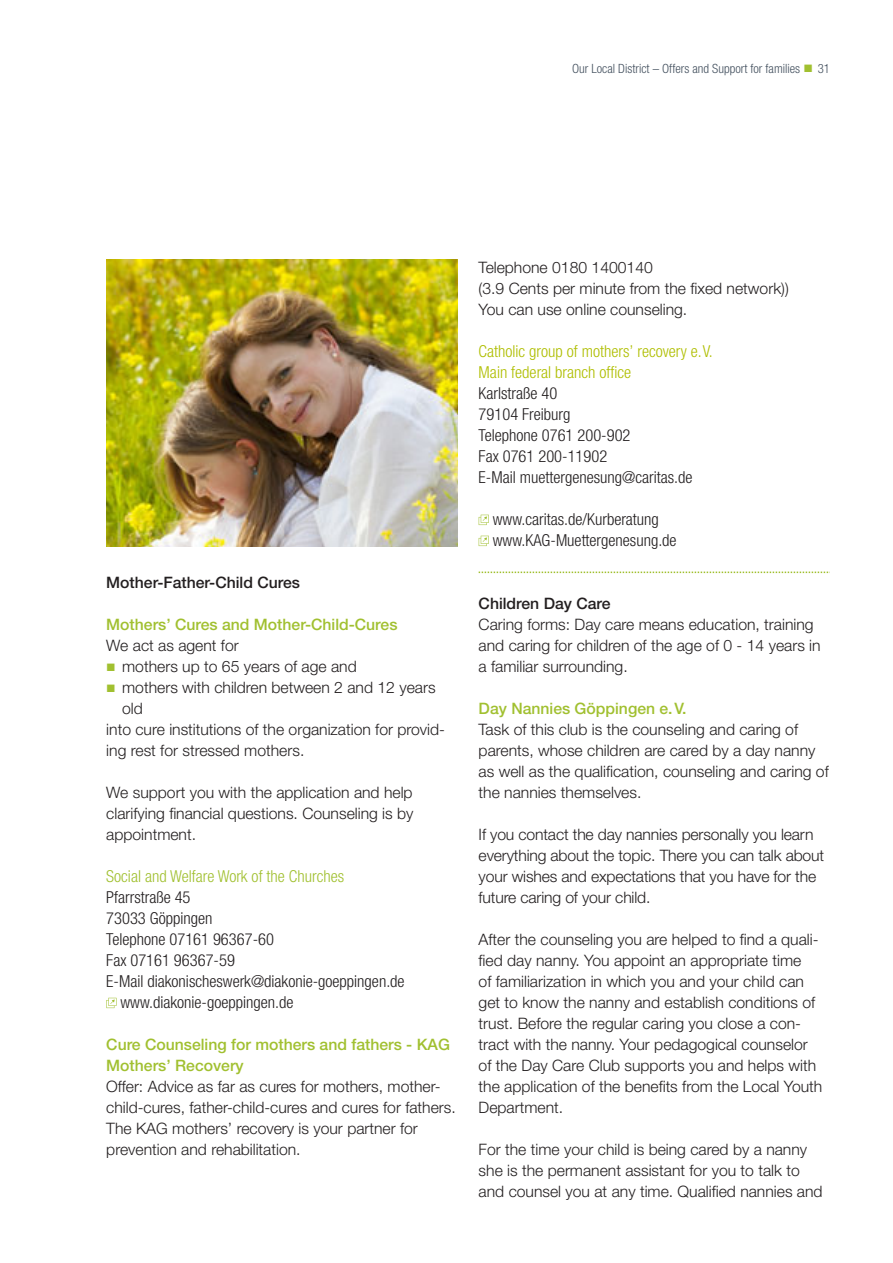
<style>
.page{position:relative;width:893px;height:1263px;background:#fff}
.page>*{position:absolute;margin:0;border:0;box-sizing:border-box;transform-origin:0 0}
.t1{font:300 condensed 16.5px/21px "Helvetica Neue LT Std";color:#231f20}
.t2{font:300 condensed 16.5px/21px "Helvetica Neue LT Std";color:#afbe00}
.t3{font:300 condensed 16.5px "Helvetica Neue LT Std";color:#a1c030}
.t4{font:300 15.75px/21px "Helvetica Neue LT";color:#231f20}
.t5{font:500 15.75px/21px "Helvetica Neue LT";color:#a1c030}
.t6{font:500 15.75px "Helvetica Neue LT";color:#231f20}
.t7{font:300 condensed 12.75px "Helvetica Neue LT Std";color:#44515f}
.s1{color:#a1c030}
</style>
<div class="page">
<svg style="left:106px;top:998px;width:11px;height:10px"></svg>
<svg style="left:479px;top:515px;width:10px;height:10px"></svg>
<svg style="left:479px;top:536px;width:10px;height:10px"></svg>
<svg style="left:479px;top:572px;width:351px;height:1px"></svg>
<img style="left:106px;top:259px;width:352px;height:287px">
<p class="t7" style="left:572px;top:61px;width:259px">Our Local District – Offers and Support for families <span class="s1">■</span> 31</p>
<p class="t6" style="left:106px;top:573px;width:195px">Mother-Father-Child Cures</p>
<p class="t5" style="left:106px;top:614px;width:293px">Mothers’ Cures and Mother-Child-Cures</p>
<p class="t4" style="left:106px;top:635px;width:134px">We act as agent for</p>
<p class="t4" style="left:106px;top:656px;width:252px"><span class="s1">■</span> mothers up to 65 years of age and</p>
<p class="t4" style="left:106px;top:677px;width:331px"><span class="s1">■</span> mothers with children between 2 and 12 years</p>
<p class="t4" style="left:122px;top:698px;width:22px">old</p>
<p class="t4" style="left:106px;top:719px;width:340px">into cure institutions of the organization for provid-</p>
<p class="t4" style="left:106px;top:740px;width:200px">ing rest for stressed mothers.</p>
<p class="t4" style="left:106px;top:782px;width:309px;text-align:justify">We support you with the application and help clarifying financial questions. Counseling is by appointment.</p>
<p class="t3" style="left:106px;top:867px;width:239px">Social and Welfare Work of the Churches</p>
<p class="t1" style="left:106px;top:887px;width:86px">Pfarrstraße 45</p>
<p class="t1" style="left:106px;top:908px;width:108px">73033 Göppingen</p>
<p class="t1" style="left:106px;top:929px;width:169px">Telephone 07161 96367-60</p>
<p class="t1" style="left:106px;top:950px;width:130px">Fax 07161 96367-59</p>
<p class="t1" style="left:106px;top:971px;width:300px">E-Mail diakonischeswerk@diakonie-goeppingen.de</p>
<p class="t1" style="left:120px;top:992px;width:175px">www.diakonie-goeppingen.de</p>
<p class="t5" style="left:106px;top:1034px;width:345px">Cure Counseling for mothers and fathers - KAG<br>Mothers’ Recovery</p>
<p class="t4" style="left:106px;top:1076px;width:351px">Offer: Advice as far as cures for mothers, mother&shy;child-cures, father-child-cures and cures for fathers.<br>The KAG mothers’ recovery is your partner for prevention and rehabilitation.</p>
<p class="t4" style="left:479px;top:257px;width:312px">Telephone 0180 1400140<br>(3.9 Cents per minute from the fixed network))<br>You can use online counseling.</p>
<p class="t2" style="left:479px;top:341px;width:236px">Catholic group of mothers’ recovery e. V.<br>Main federal branch office</p>
<p class="t1" style="left:479px;top:383px;width:215px">Karlstraße 40<br>79104 Freiburg<br>Telephone 0761 200-902<br>Fax 0761 200-11902<br>E-Mail muettergenesung@caritas.de</p>
<p class="t1" style="left:493px;top:509px;width:185px">www.caritas.de/Kurberatung www.KAG-Muettergenesung.de</p>
<p class="t6" style="left:479px;top:594px;width:133px">Children Day Care</p>
<p class="t4" style="left:479px;top:614px;width:343px">Caring forms: Day care means education, training and caring for children of the age of 0 - 14 years in a familiar surrounding.</p>
<p class="t5" style="left:479px;top:698px;width:209px">Day Nannies Göppingen e. V.</p>
<p class="t4" style="left:479px;top:719px;width:352px">Task of this club is the counseling and caring of parents, whose children are cared by a day nanny as well as the qualification, counseling and caring of the nannies themselves.</p>
<p class="t4" style="left:479px;top:824px;width:347px">If you contact the day nannies personally you learn everything about the topic. There you can talk about your wishes and expectations that you have for the future caring of your child.</p>
<p class="t4" style="left:479px;top:929px;width:345px">After the counseling you are helped to find a quali&shy;fied day nanny. You appoint an appropriate time<br>of familiarization in which you and your child can get to know the nanny and establish conditions of trust. Before the regular caring you close a con&shy;tract with the nanny. Your pedagogical counselor of the Day Care Club supports you and helps with the application of the benefits from the Local Youth Department.</p>
<p class="t4" style="left:479px;top:1139px;width:345px">For the time your child is being cared by a nanny she is the permanent assistant for you to talk to and counsel you at any time. Qualified nannies and</p>
</div>
